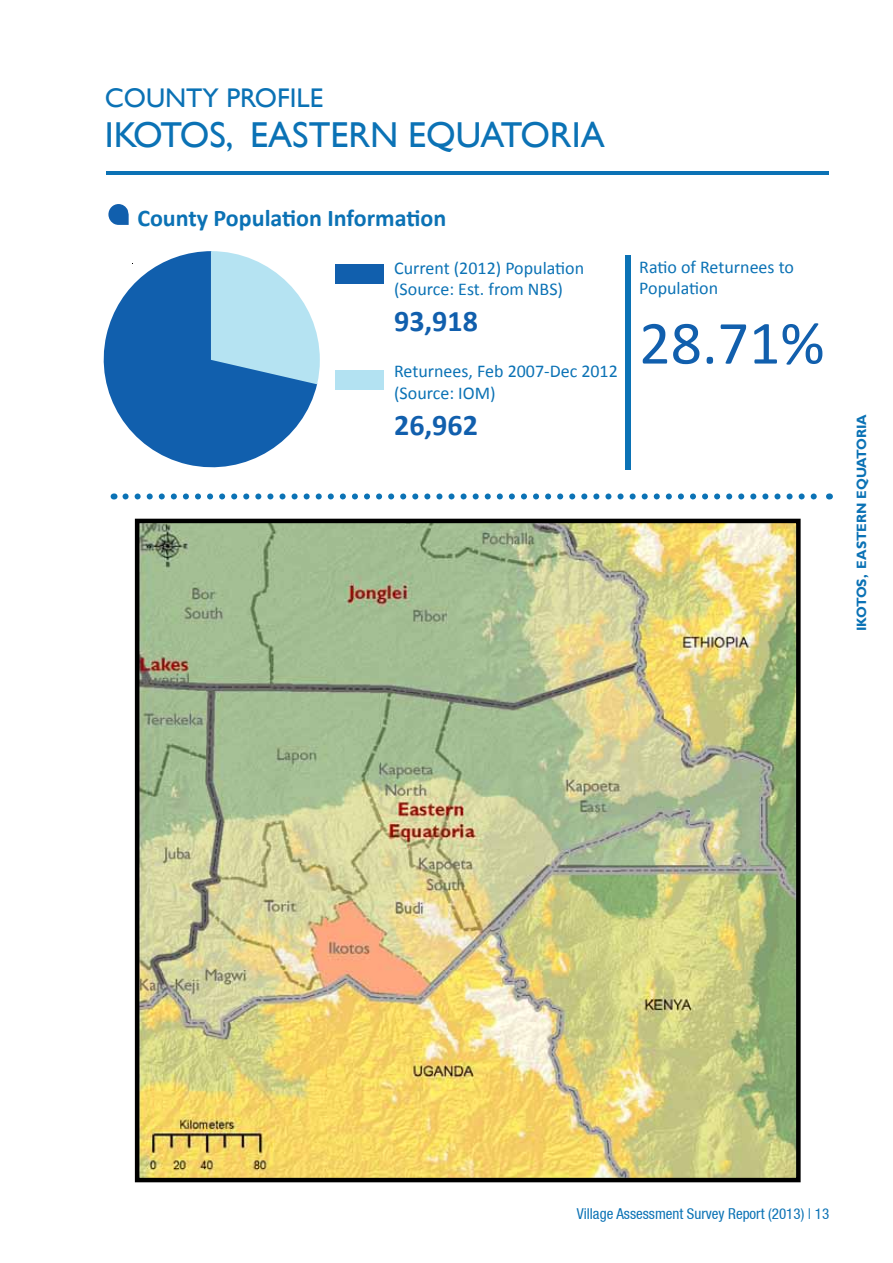
<style>
.page{position:relative;width:893px;height:1263px;background:#fff}
.page>*{position:absolute;margin:0;border:0;box-sizing:border-box;transform-origin:0 0}
.t1{font:61.95px "Calibri";color:#115fad}
.t2{font:36px "Gill Sans";color:#0b72b5}
.t3{font:700 30px "Calibri";color:#115fad}
.t4{font:27px "Gill Sans";color:#0b72b5}
.t5{font:700 24px "Calibri";color:#0b72b5}
.t6{font:18px/21.6px "Calibri";color:#0b72b5}
.t7{font:condensed 15px "Helvetica Neue LT";color:#0b72b5}
.t8{font:700 13.5px "Gill Sans";color:#0b72b5}
</style>
<div class="page">
<svg style="left:103px;top:251px;width:214px;height:217px;fill:#115fad"></svg>
<svg style="left:211px;top:251px;width:109px;height:133px"></svg>
<img style="left:140px;top:524px;width:656px;height:653px">
<div style="left:135px;top:519px;width:666px;height:663px;border:4px solid #000"></div>
<div style="left:335px;top:265px;width:48px;height:19px;background:#115fad"></div>
<div style="left:335px;top:370px;width:48px;height:19px;background:#b3e2f2"></div>
<svg style="left:108px;top:204px;width:21px;height:21px"></svg>
<div style="left:625px;top:256px;width:6px;height:214px;background:#0b72b5"></div>
<hr style="left:106px;top:171px;width:723px;height:4px;background:#0b72b5">
<svg style="left:125px;top:493px;width:692px;height:6px"></svg>
<h3 class="t4" style="left:105px;top:82px;width:220px">COUNTY PROFILE</h3>
<h2 class="t2" style="left:105px;top:114px;width:501px">IKOTOS, EASTERN EQUATORIA</h2>
<h3 class="t5" style="left:137px;top:203px;width:310px">County Population Information</h3>
<p class="t6" style="left:394px;top:257px;width:192px">Current (2012) Population (Source: Est. from NBS)</p>
<h3 class="t3" style="left:394px;top:302px;width:85px">93,918</h3>
<p class="t6" style="left:394px;top:361px;width:225px">Returnees, Feb 2007-Dec 2012 (Source: IOM)</p>
<h3 class="t3" style="left:394px;top:406px;width:85px">26,962</h3>
<p class="t6" style="left:639px;top:256px;width:156px">Ratio of Returnees to<br>Population</p>
<h1 class="t1" style="left:639px;top:304px;width:187px">28.71%</h1>
<p class="t8" style="left:853px;top:631px;width:219px;rotate:-90deg">IKOTOS, EASTERN EQUATORIA</p>
<p class="t7" style="left:577px;top:1205px;width:254px">Village Assessment Survey Report (2013) | 13</p>
</div>
